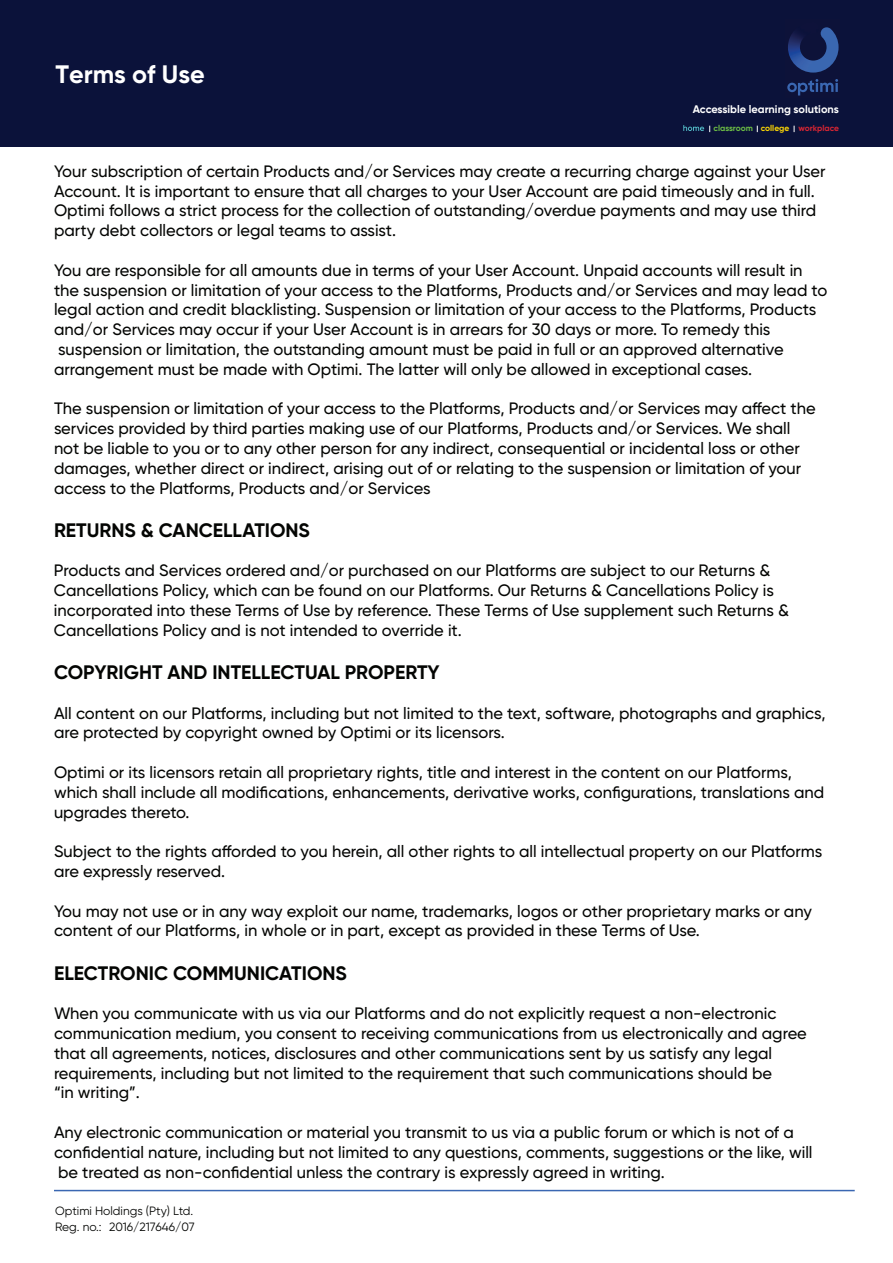
<style>
.page{position:relative;width:893px;height:1263px;background:#fff}
.page>*{position:absolute;margin:0;border:0;box-sizing:border-box;transform-origin:0 0}
.t1{font:700 25.2px "Gilroy";color:#fff}
.t2{font:700 19.5px "Gilroy";color:#040503}
.t3{font:500 16.5px/19.8px "Gilroy";color:#040503}
.t4{font:12px/16.5px "Gilroy";color:#040503}
.t5{font:700 10.95px "Gilroy";color:#fff}
.t6{font:700 8.4px "Gilroy";color:#6cbd45}
.s1{color:#fcd604}
.s2{color:#d72533}
</style>
<div class="page">
<div style="left:0;top:0;width:893px;height:147px;background:#0b123a"></div>
<hr style="left:54px;top:1190px;width:801px;height:1px;background:#3a67b2">
<svg style="left:787px;top:79px;width:51px;height:16px"></svg>
<img style="left:788px;top:27px;width:51px;height:46px">
<svg style="left:683px;top:125px;width:27px;height:7px"></svg>
<h1 class="t1" style="left:55px;top:59px;width:151px">Terms of Use</h1>
<p class="t5" style="left:693px;top:103px;width:148px">Accessible learning solutions</p>
<p class="t6" style="left:713px;top:123px;width:127px">classroom <span class="s1">college</span> <span class="s2">workplace</span></p>
<p class="t3" style="left:54px;top:161px;width:773px">Your subscription of certain Products and/or Services may create a recurring charge against your User Account. It is important to ensure that all charges to your User Account are paid timeously and in full.<br>Optimi follows a strict process for the collection of outstanding/overdue payments and may use third party debt collectors or legal teams to assist.</p>
<p class="t3" style="left:54px;top:260px;width:775px">You are responsible for all amounts due in terms of your User Account. Unpaid accounts will result in the suspension or limitation of your access to the Platforms, Products and/or Services and may lead to legal action and credit blacklisting. Suspension or limitation of your access to the Platforms, Products and/or Services may occur if your User Account is in arrears for 30 days or more. To remedy this suspension or limitation, the outstanding amount must be paid in full or an approved alternative arrangement must be made with Optimi. The latter will only be allowed in exceptional cases.</p>
<p class="t3" style="left:54px;top:399px;width:763px">The suspension or limitation of your access to the Platforms, Products and/or Services may affect the services provided by third parties making use of our Platforms, Products and/or Services. We shall not be liable to you or to any other person for any indirect, consequential or incidental loss or other damages, whether direct or indirect, arising out of or relating to the suspension or limitation of your access to the Platforms, Products and/or Services</p>
<p class="t2" style="left:54px;top:518px;width:257px">RETURNS &amp; CANCELLATIONS</p>
<p class="t3" style="left:54px;top:561px;width:737px">Products and Services ordered and/or purchased on our Platforms are subject to our Returns &amp; Cancellations Policy, which can be found on our Platforms. Our Returns &amp; Cancellations Policy is incorporated into these Terms of Use by reference. These Terms of Use supplement such Returns &amp; Cancellations Policy and is not intended to override it.</p>
<p class="t2" style="left:54px;top:660px;width:387px">COPYRIGHT AND INTELLECTUAL PROPERTY</p>
<p class="t3" style="left:54px;top:703px;width:773px">All content on our Platforms, including but not limited to the text, software, photographs and graphics, are protected by copyright owned by Optimi or its licensors.</p>
<p class="t3" style="left:54px;top:762px;width:772px">Optimi or its licensors retain all proprietary rights, title and interest in the content on our Platforms, which shall include all modifications, enhancements, derivative works, configurations, translations and upgrades thereto.</p>
<p class="t3" style="left:54px;top:841px;width:770px">Subject to the rights afforded to you herein, all other rights to all intellectual property on our Platforms are expressly reserved.</p>
<p class="t3" style="left:54px;top:901px;width:759px">You may not use or in any way exploit our name, trademarks, logos or other proprietary marks or any content of our Platforms, in whole or in part, except as provided in these Terms of Use.</p>
<p class="t2" style="left:54px;top:961px;width:294px">ELECTRONIC COMMUNICATIONS</p>
<p class="t3" style="left:54px;top:1003px;width:754px">When you communicate with us via our Platforms and do not explicitly request a non-electronic communication medium, you consent to receiving communications from us electronically and agree that all agreements, notices, disclosures and other communications sent by us satisfy any legal requirements, including but not limited to the requirement that such communications should be<br>“in writing”.</p>
<p class="t3" style="left:54px;top:1122px;width:760px">Any electronic communication or material you transmit to us via a public forum or which is not of a confidential nature, including but not limited to any questions, comments, suggestions or the like, will be treated as non-confidential unless the contrary is expressly agreed in writing.</p>
<p class="t4" style="left:55px;top:1202px;width:141px">Optimi Holdings (Pty) Ltd.<br>Reg. no.: 2016/217646/07</p>
</div>
